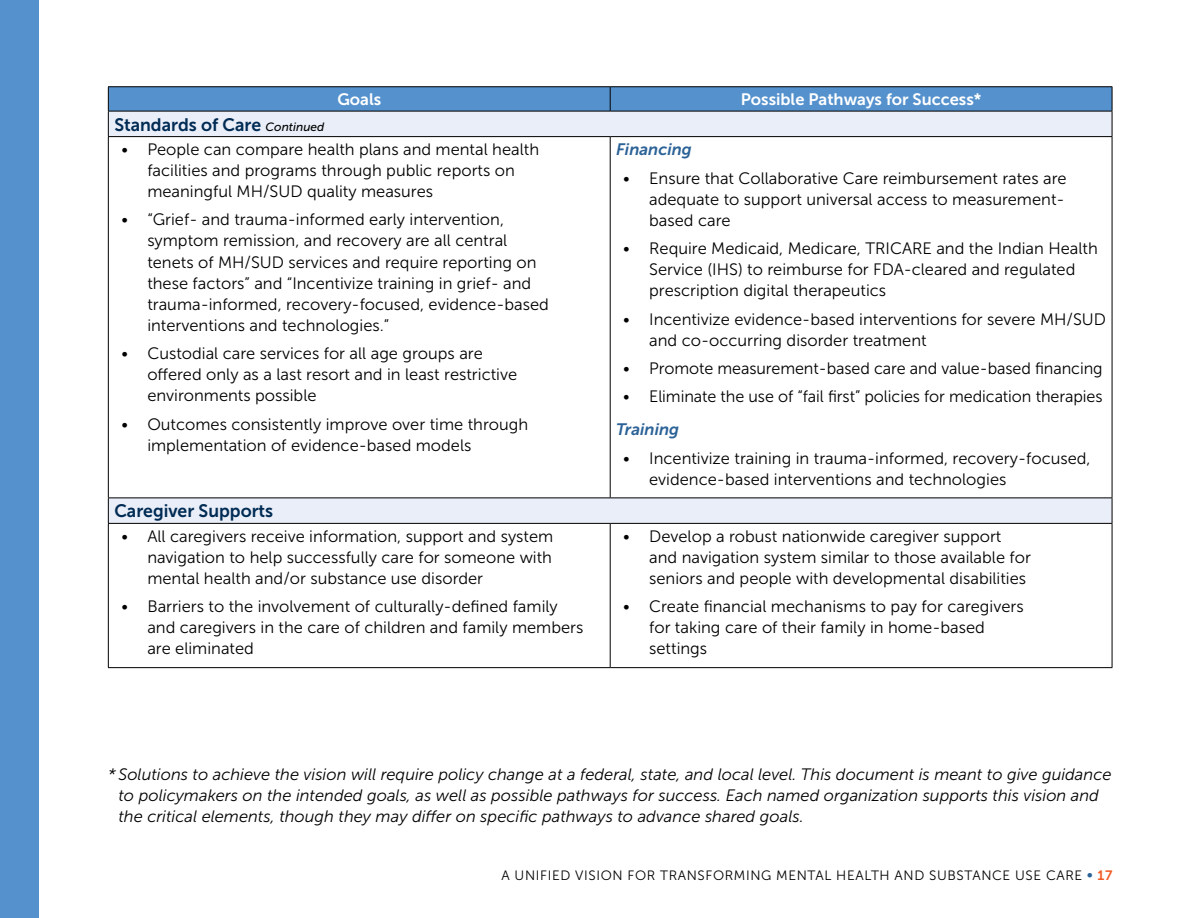
<style>
.page{position:relative;width:1188px;height:918px;background:#fff}
.page>*{position:absolute;margin:0;border:0;box-sizing:border-box;transform-origin:0 0}
.t1{font:18px "Museo Sans 700";color:#002b54}
.t2{font:16.5px/21px "Museo Sans 300";color:#000}
.t3{font:italic 16.5px/21px "Museo Sans 300";color:#000}
.t4{font:16.5px "Museo Sans 700";color:#fff}
.t5{font:italic 16.5px "Museo Sans 700";color:#2b6297}
.t6{font:13.5px "Museo Sans 300";letter-spacing:.045em;color:#000}
.s1{font-family:"Museo Sans 500";font-style:italic;font-size:12px;color:#000}
.s2{font-family:"Museo Sans 700";color:#2b6297}
.s3{font-family:"Museo Sans 700";color:#f15a22}
</style>
<div class="page">
<div style="left:0;top:0;width:39px;height:918px;background:#5491cd"></div>
<svg style="left:109px;top:137px;width:1003px;height:386px"></svg>
<hr style="left:610px;top:137px;width:1px;height:361px;background:#000">
<hr style="left:610px;top:524px;width:1px;height:143px;background:#000">
<hr style="left:108px;top:86px;width:502px;height:1px;background:#000">
<hr style="left:610px;top:86px;width:502px;height:1px;background:#000">
<svg style="left:108px;top:87px;width:1005px;height:49px;background:#9cbbdc"></svg>
<hr style="left:108px;top:136px;width:502px;height:1px;background:#000">
<hr style="left:108px;top:137px;width:1px;height:361px;background:#000">
<hr style="left:610px;top:136px;width:502px;height:1px;background:#000">
<hr style="left:1112px;top:137px;width:1px;height:361px;background:#000">
<hr style="left:108px;top:498px;width:502px;height:1px;background:#000">
<svg style="left:108px;top:498px;width:1px;height:25px"></svg>
<hr style="left:610px;top:498px;width:502px;height:1px;background:#000">
<svg style="left:1112px;top:498px;width:1px;height:25px"></svg>
<hr style="left:108px;top:523px;width:502px;height:1px;background:#000">
<hr style="left:108px;top:524px;width:1px;height:143px;background:#000">
<hr style="left:610px;top:523px;width:502px;height:1px;background:#000">
<hr style="left:1112px;top:524px;width:1px;height:143px;background:#000">
<hr style="left:108px;top:667px;width:502px;height:1px;background:#000">
<hr style="left:610px;top:667px;width:502px;height:1px;background:#000">
<p class="t4" style="left:337px;top:90px;width:45px">Goals</p>
<p class="t4" style="left:741px;top:90px;width:242px">Possible Pathways for Success*</p>
<p class="t1" style="left:114px;top:114px;width:211px">Standards of Care <span class="s1">Continued</span></p>
<p class="t2" style="left:147px;top:139px;width:393px;text-indent:-26px">• People can compare health plans and mental health facilities and programs through public reports on meaningful MH/SUD quality measures</p>
<p class="t2" style="left:147px;top:209px;width:403px;text-indent:-26px">• “Grief- and trauma-informed early intervention, symptom remission, and recovery are all central tenets of MH/SUD services and require reporting on these factors” and “Incentivize training in grief- and trauma-informed, recovery-focused, evidence-based interventions and technologies.”</p>
<p class="t2" style="left:147px;top:343px;width:371px;text-indent:-26px">• Custodial care services for all age groups are offered only as a last resort and in least restrictive environments possible</p>
<p class="t2" style="left:147px;top:413px;width:382px;text-indent:-26px">• Outcomes consistently improve over time through implementation of evidence-based models</p>
<p class="t1" style="left:114px;top:501px;width:160px">Caregiver Supports</p>
<p class="t2" style="left:147px;top:526px;width:408px;text-align:justify;text-indent:-26px">• All caregivers receive information, support and system navigation to help successfully care for someone with mental health and/or substance use disorder</p>
<p class="t2" style="left:147px;top:596px;width:438px;text-indent:-26px">• Barriers to the involvement of culturally-defined family and caregivers in the care of children and family members are eliminated</p>
<p class="t5" style="left:616px;top:140px;width:77px">Financing</p>
<p class="t2" style="left:649px;top:167px;width:419px;text-indent:-26px">• Ensure that Collaborative Care reimbursement rates are adequate to support universal access to measurement&shy;based care</p>
<p class="t2" style="left:649px;top:238px;width:450px;text-indent:-26px">• Require Medicaid, Medicare, TRICARE and the Indian Health<br>Service (IHS) to reimburse for FDA-cleared and regulated prescription digital therapeutics</p>
<p class="t2" style="left:649px;top:308px;width:458px;text-indent:-26px">• Incentivize evidence-based interventions for severe MH/SUD and co-occurring disorder treatment</p>
<p class="t2" style="left:623px;top:358px;width:481px">• Promote measurement-based care and value-based financing</p>
<p class="t2" style="left:623px;top:386px;width:481px">• Eliminate the use of “fail first” policies for medication therapies</p>
<p class="t5" style="left:616px;top:421px;width:64px">Training</p>
<p class="t2" style="left:649px;top:448px;width:443px;text-indent:-26px">• Incentivize training in trauma-informed, recovery-focused, evidence-based interventions and technologies</p>
<p class="t2" style="left:649px;top:526px;width:383px;text-indent:-26px">• Develop a robust nationwide caregiver support and navigation system similar to those available for seniors and people with developmental disabilities</p>
<p class="t2" style="left:649px;top:596px;width:376px;text-indent:-26px">• Create financial mechanisms to pay for caregivers for taking care of their family in home-based settings</p>
<p class="t3" style="left:118px;top:764px;width:995px;text-indent:-10px">* Solutions to achieve the vision will require policy change at a federal, state, and local level. This document is meant to give guidance to policymakers on the intended goals, as well as possible pathways for success. Each named organization supports this vision and the critical elements, though they may differ on specific pathways to advance shared goals.</p>
<p class="t6" style="left:501px;top:868px;width:612px">A UNIFIED VISION FOR TRANSFORMING MENTAL HEALTH AND SUBSTANCE USE CARE <span class="s2">•</span> <span class="s3">17</span></p>
</div>
